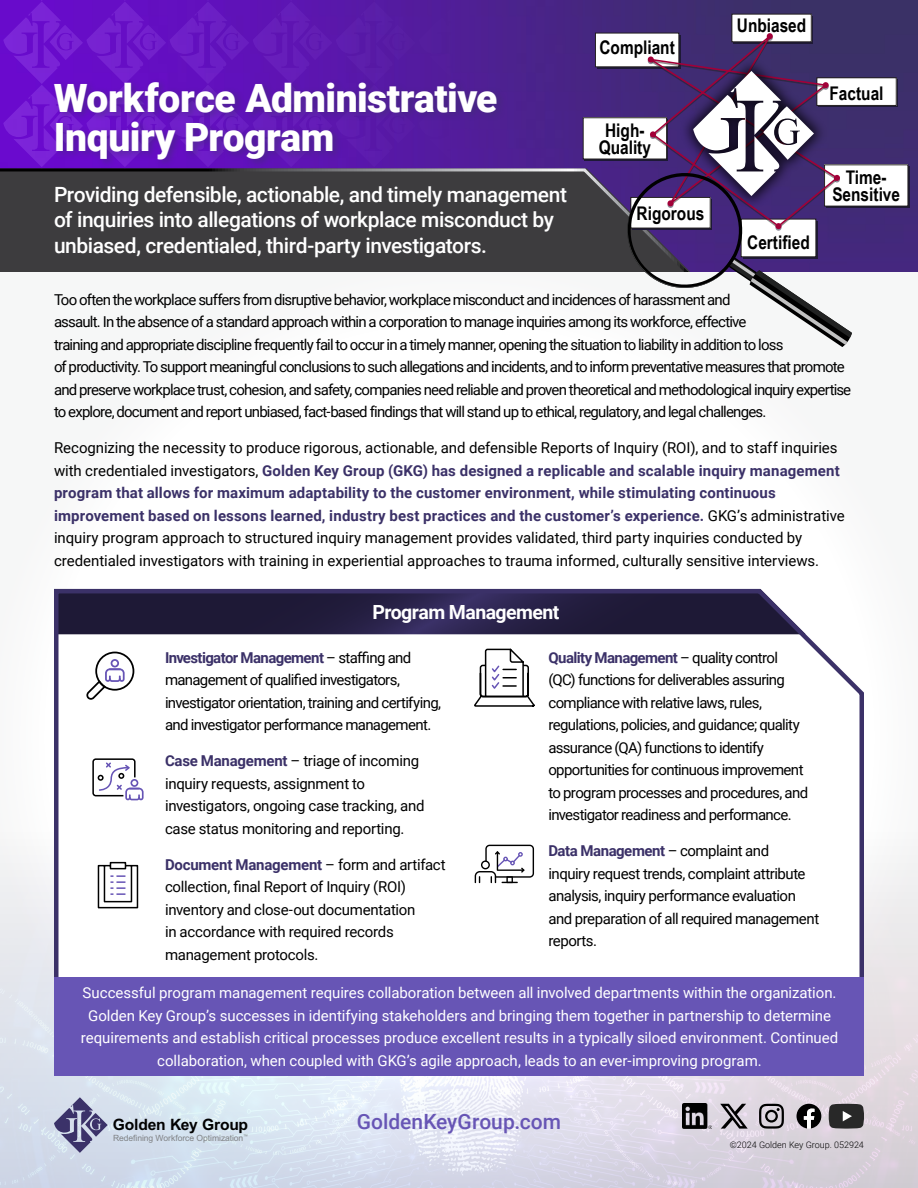
<style>
.page{position:relative;width:918px;height:1188px;background:#fff}
.page>*{position:absolute;margin:0;border:0;box-sizing:border-box;transform-origin:0 0}
.t1{font:900 39px/39px "Roboto";letter-spacing:-.01em;color:#fff}
.t2{font:500 21px/25.5px "Roboto";letter-spacing:-.02em;color:#fff}
.t3{font:500 21px "Roboto";color:#6755b5}
.t4{font:700 19.5px "Roboto";letter-spacing:-.03em;color:#fff}
.t5{font:700 18.75px/17.2px "Arial Narrow";color:#000;text-align:center}
.t6{font:700 15.6px "Arial";letter-spacing:-.01em;color:#010101}
.t7{font:15px/22.5px "Roboto";letter-spacing:-.045em;color:#000}
.t8{font:15px/22.5px "Roboto";letter-spacing:-.005em;color:#000}
.t9{font:15px/22.5px "Roboto";letter-spacing:-.005em;color:#fff;text-align:center}
.t10{font:15px/22.5px "Roboto";letter-spacing:-.02em;color:#000}
.t11{font:300 9px "Roboto";color:#000}
.t12{font:8.55px "Arial";letter-spacing:-.01em;color:#808285}
.s1{font-weight:700;color:#3b3168}
</style>
<div class="page">
<img style="left:0;top:0;width:918px;height:272px">
<svg style="left:3px;top:0;width:465px;height:167px;background:#6417bb"></svg>
<div style="left:0;top:167px;width:619px;height:105px;background:#3d3c3e"></div>
<div style="left:51px;top:78px;width:456px;height:91px;background:#3b3168;opacity:.5"></div>
<img style="left:0;top:842px;width:918px;height:346px">
<div style="left:826px;top:166px;width:84px;height:42px;background:#201c28"></div>
<div style="left:818px;top:79px;width:80px;height:28px;background:#555253"></div>
<div style="left:595px;top:33px;width:84px;height:34px;background:#fff"></div>
<div style="left:595px;top:33px;width:84px;height:34px;border:1px solid #231f20"></div>
<div style="left:825px;top:165px;width:83px;height:41px;background:#fff"></div>
<div style="left:583px;top:118px;width:84px;height:41px;background:#fff"></div>
<div style="left:732px;top:14px;width:79px;height:28px;background:#fff"></div>
<div style="left:817px;top:78px;width:79px;height:27px;background:#fff"></div>
<div style="left:817px;top:78px;width:79px;height:28px;border:1px solid #231f20"></div>
<svg style="left:619px;top:29px;width:233px;height:318px"></svg>
<svg style="left:54px;top:1097px;width:54px;height:56px;background:#9a9dba"></svg>
<svg style="left:829px;top:1104px;width:35px;height:25px"></svg>
<img style="left:682px;top:1104px;width:29px;height:25px">
<svg style="left:720px;top:1104px;width:28px;height:25px"></svg>
<svg style="left:759px;top:1104px;width:25px;height:25px"></svg>
<svg style="left:797px;top:1104px;width:24px;height:25px"></svg>
<svg style="left:52px;top:588px;width:814px;height:447px"></svg>
<svg style="left:86px;top:652px;width:48px;height:48px"></svg>
<svg style="left:92px;top:758px;width:52px;height:42px"></svg>
<svg style="left:475px;top:845px;width:59px;height:38px"></svg>
<svg style="left:474px;top:646px;width:62px;height:61px"></svg>
<svg style="left:97px;top:861px;width:42px;height:48px"></svg>
<div style="left:54px;top:977px;width:810px;height:99px;background:#6755b5"></div>
<h1 class="t1" style="left:54px;top:77px;width:445px">Workforce Administrative<br>Inquiry Program</h1>
<p class="t5" style="left:599px;top:38px;width:77px">Compliant</p>
<p class="t5" style="left:599px;top:120px;width:54px">High-<br>Quality</p>
<p class="t5" style="left:737px;top:16px;width:71px">Unbiased</p>
<p class="t5" style="left:830px;top:84px;width:56px">Factual</p>
<p class="t5" style="left:832px;top:168px;width:69px">Time-<br>Sensitive</p>
<h2 class="t2" style="left:54px;top:181px;width:515px">Providing defensible, actionable, and timely management of inquiries into allegations of workplace misconduct by unbiased, credentialed, third-party investigators.</h2>
<p class="t7" style="left:54px;top:288px;width:799px">Too often the workplace suffers from disruptive behavior, workplace misconduct and incidences of harassment and<br>assault. In the absence of a standard approach within a corporation to manage inquiries among its workforce, effective<br>training and appropriate discipline frequently fail to occur in a timely manner, opening the situation to liability in addition to loss<br>of productivity. To support meaningful conclusions to such allegations and incidents, and to inform preventative measures that promote and preserve workplace trust, cohesion, and safety, companies need reliable and proven theoretical and methodological inquiry expertise to explore, document and report unbiased, fact-based findings that will stand up to ethical, regulatory, and legal challenges.</p>
<p class="t8" style="left:54px;top:436px;width:792px">Recognizing the necessity to produce rigorous, actionable, and defensible Reports of Inquiry (ROI), and to staff inquiries with credentialed investigators, <span class="s1">Golden Key Group (GKG) has designed a replicable and scalable inquiry management program that allows for maximum adaptability to the customer environment, while stimulating continuous improvement based on lessons learned, industry best practices and the customer’s experience.</span> GKG’s administrative inquiry program approach to structured inquiry management provides validated, third party inquiries conducted by credentialed investigators with training in experiential approaches to trauma informed, culturally sensitive interviews.</p>
<p class="t5" style="left:637px;top:204px;width:69px">Rigorous</p>
<p class="t5" style="left:747px;top:232px;width:64px">Certified</p>
<h3 class="t4" style="left:373px;top:598px;width:188px">Program Management</h3>
<p class="t7" style="left:165px;top:646px;width:278px"><span class="s1">Investigator Management</span> – staffing and management of qualified investigators, investigator orientation, training and certifying, and investigator performance management.</p>
<p class="t10" style="left:165px;top:749px;width:261px"><span class="s1">Case Management</span> – triage of incoming inquiry requests, assignment to investigators, ongoing case tracking, and case status monitoring and reporting.</p>
<p class="t10" style="left:165px;top:853px;width:282px"><span class="s1">Document Management</span> – form and artifact collection, final Report of Inquiry (ROI) inventory and close-out documentation<br>in accordance with required records management protocols.</p>
<p class="t7" style="left:548px;top:646px;width:261px"><span class="s1">Quality Management</span> – quality control (QC) functions for deliverables assuring compliance with relative laws, rules, regulations, policies, and guidance; quality assurance (QA) functions to identify opportunities for continuous improvement to program processes and procedures, and investigator readiness and performance.</p>
<p class="t7" style="left:548px;top:839px;width:272px"><span class="s1">Data Management</span> – complaint and<br>inquiry request trends, complaint attribute analysis, inquiry performance evaluation and preparation of all required management reports.</p>
<p class="t9" style="left:81px;top:981px;width:759px">Successful program management requires collaboration between all involved departments within the organization.<br>Golden Key Group’s successes in identifying stakeholders and bringing them together in partnership to determine requirements and establish critical processes produce excellent results in a typically siloed environment. Continued collaboration, when coupled with GKG’s agile approach, leads to an ever-improving program.</p>
<p class="t6" style="left:113px;top:1114px;width:137px">Golden Key Group</p>
<p class="t12" style="left:113px;top:1132px;width:137px">Redefining Workforce Optimization<sup>™</sup></p>
<h2 class="t3" style="left:357px;top:1106px;width:206px">GoldenKeyGroup.com</h2>
<p class="t11" style="left:730px;top:1139px;width:136px">©2024 Golden Key Group. 052924</p>
</div>
